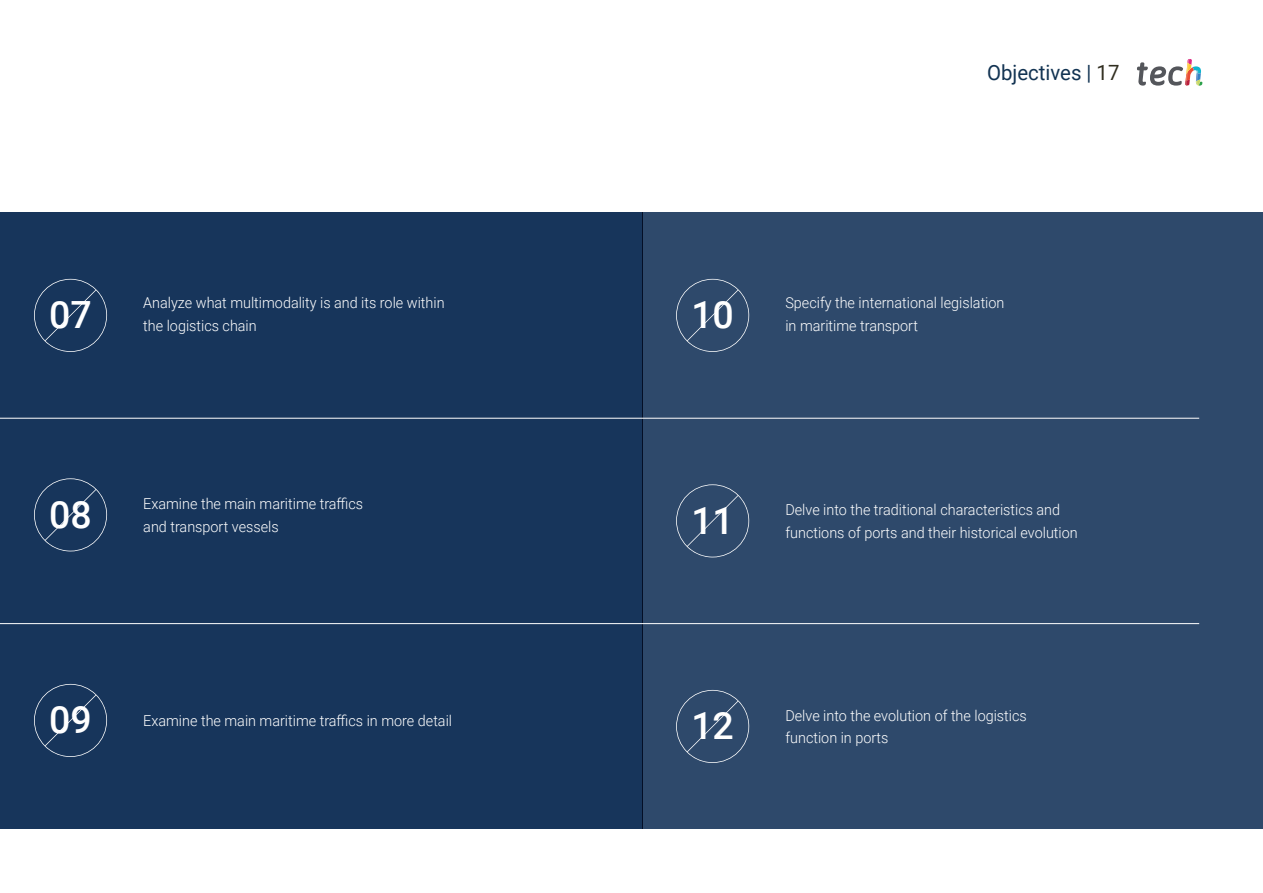
<style>
.page{position:relative;width:1263px;height:893px;background:#fff}
.page>*{position:absolute;margin:0;border:0;box-sizing:border-box;transform-origin:0 0}
.t1{font:500 37.5px "Roboto";color:#fff}
.t2{font:21px "Roboto";color:#123352}
.t3{font:300 15px/22.5px "Roboto";color:#fff;scale:.96 1}
.s1{color:#312e20}
</style>
<div class="page">
<div style="left:0;top:213px;width:642px;height:616px;background:#17355b"></div>
<div style="left:642px;top:213px;width:621px;height:616px;background:#2e496b"></div>
<svg style="left:34px;top:478px;width:73px;height:73px"></svg>
<svg style="left:34px;top:684px;width:73px;height:73px"></svg>
<svg style="left:676px;top:279px;width:73px;height:73px"></svg>
<hr style="left:0;top:418px;width:1199px;height:1px;background:#fff">
<hr style="left:0;top:623px;width:1199px;height:1px;background:#fff">
<svg style="left:34px;top:279px;width:73px;height:73px"></svg>
<svg style="left:676px;top:484px;width:73px;height:73px"></svg>
<svg style="left:676px;top:690px;width:73px;height:73px"></svg>
<svg style="left:1137px;top:59px;width:65px;height:27px"></svg>
<h2 class="t2" style="left:987px;top:57px;width:134px">Objectives | <span class="s1">17</span></h2>
<h1 class="t1" style="left:49px;top:288px;width:44px">07</h1>
<p class="t3" style="left:143px;top:291px;width:315px">Analyze what multimodality is and its role within</p>
<p class="t3" style="left:143px;top:314px;width:120px">the logistics chain</p>
<h1 class="t1" style="left:691px;top:288px;width:44px">10</h1>
<p class="t3" style="left:785px;top:291px;width:230px">Specify the international legislation</p>
<p class="t3" style="left:785px;top:314px;width:140px">in maritime transport</p>
<h1 class="t1" style="left:49px;top:488px;width:44px">08</h1>
<p class="t3" style="left:143px;top:492px;width:231px">Examine the main maritime traffics and transport vessels</p>
<h1 class="t1" style="left:691px;top:494px;width:44px">11</h1>
<p class="t3" style="left:785px;top:498px;width:288px">Delve into the traditional characteristics and</p>
<p class="t3" style="left:785px;top:521px;width:306px">functions of ports and their historical evolution</p>
<h1 class="t1" style="left:49px;top:693px;width:44px">09</h1>
<p class="t3" style="left:143px;top:709px;width:323px">Examine the main maritime traffics in more detail</p>
<h1 class="t1" style="left:691px;top:699px;width:44px">12</h1>
<p class="t3" style="left:785px;top:704px;width:253px">Delve into the evolution of the logistics</p>
<p class="t3" style="left:785px;top:726px;width:109px">function in ports</p>
</div>
